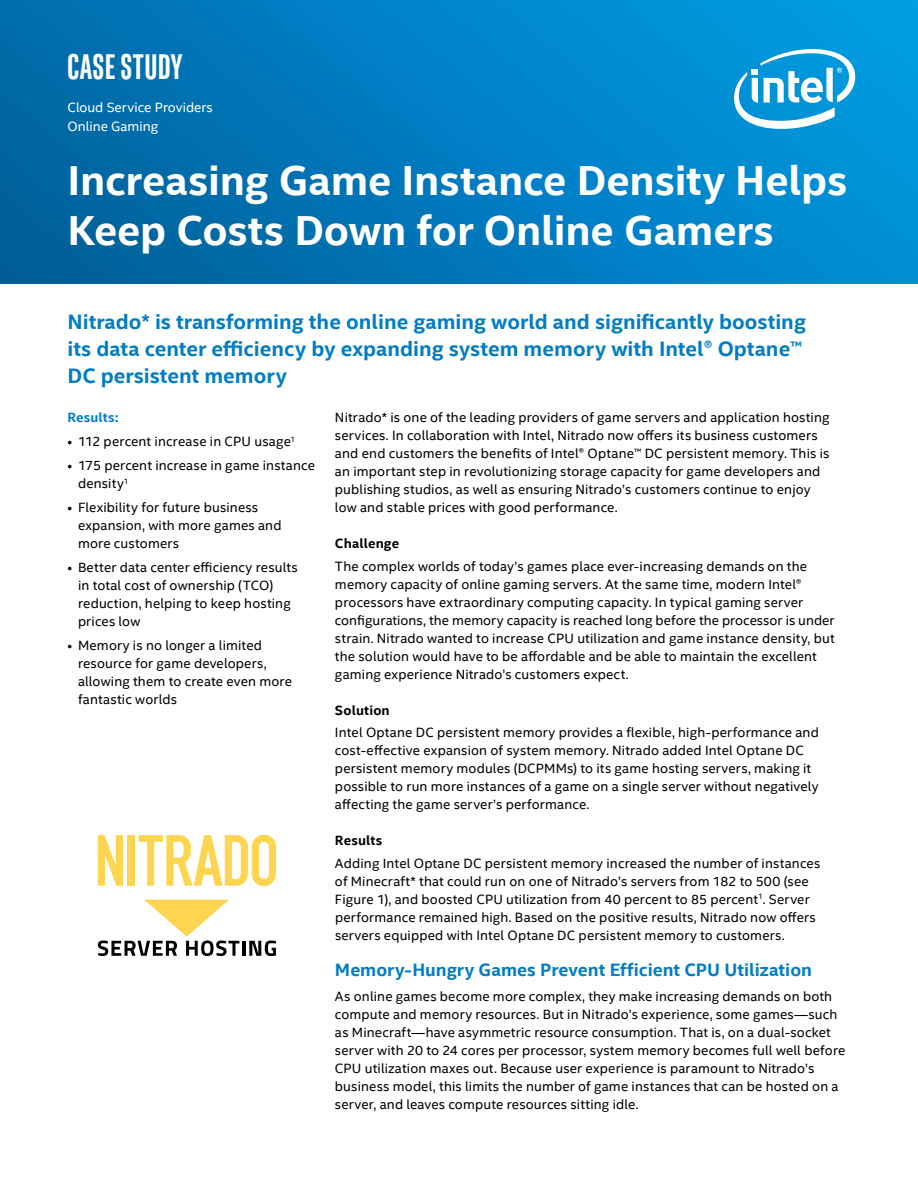
<style>
.page{position:relative;width:918px;height:1188px;background:#fff}
.page>*{position:absolute;margin:0;border:0;box-sizing:border-box;transform-origin:0 0}
.t1{font:700 42px/50.4px "Intel Clear";letter-spacing:-.005em;color:#fff}
.t2{font:700 36px "Intel Clear Pro";letter-spacing:.025em;color:#fff}
.t3{font:700 21px/27px "Intel Clear";color:#007dc5}
.t4{font:700 18px "Intel Clear";color:#007dc5}
.t5{font:13.5px/18px "Intel Clear";letter-spacing:.01em;color:#000}
.t6{font:13.5px/19.5px "Intel Clear";color:#fff}
.t7{font:700 13.5px "Intel Clear";letter-spacing:.01em;color:#000}
.t8{font:700 13.5px "Intel Clear";letter-spacing:.01em;color:#007dc5}
</style>
<div class="page">
<div style="left:0;top:0;width:918px;height:284px;background:linear-gradient(to right,#0064a2,#0096df)"></div>
<svg style="left:732px;top:42px;width:126px;height:89px"></svg>
<svg style="left:98px;top:835px;width:25px;height:51px"></svg>
<div style="left:128px;top:835px;width:7px;height:51px;background:#fed551"></div>
<svg style="left:139px;top:835px;width:137px;height:51px"></svg>
<svg style="left:98px;top:900px;width:141px;height:56px"></svg>
<hr style="left:242px;top:941px;width:3px;height:15px;background:#000">
<svg style="left:249px;top:941px;width:27px;height:15px"></svg>
<h2 class="t2" style="left:68px;top:44px;width:117px">CASE STUDY</h2>
<p class="t6" style="left:68px;top:97px;width:147px">Cloud Service Providers<br>Online Gaming</p>
<h1 class="t1" style="left:68px;top:154px;width:781px">Increasing Game Instance Density Helps<br>Keep Costs Down for Online Gamers</h1>
<h3 class="t3" style="left:68px;top:307px;width:740px">Nitrado* is transforming the online gaming world and significantly boosting its data center efficiency by expanding system memory with Intel® Optane™<br>DC persistent memory</h3>
<p class="t8" style="left:68px;top:408px;width:52px">Results:</p>
<p class="t5" style="left:68px;top:432px;width:229px">• 112 percent increase in CPU usage<sup>1</sup></p>
<p class="t5" style="left:78px;top:456px;width:239px;text-indent:-11px">• 175 percent increase in game instance density<sup>1</sup></p>
<p class="t5" style="left:78px;top:498px;width:205px;text-indent:-11px">• Flexibility for future business expansion, with more games and more customers</p>
<p class="t5" style="left:78px;top:558px;width:221px;text-indent:-11px">• Better data center efficiency results in total cost of ownership (TCO) reduction, helping to keep hosting prices low</p>
<p class="t5" style="left:78px;top:636px;width:216px;text-indent:-11px">• Memory is no longer a limited resource for game developers, allowing them to create even more fantastic worlds</p>
<p class="t5" style="left:335px;top:408px;width:496px">Nitrado* is one of the leading providers of game servers and application hosting services. In collaboration with Intel, Nitrado now offers its business customers and end customers the benefits of Intel® Optane™ DC persistent memory. This is an important step in revolutionizing storage capacity for game developers and publishing studios, as well as ensuring Nitrado’s customers continue to enjoy low and stable prices with good performance.</p>
<p class="t7" style="left:335px;top:534px;width:66px">Challenge</p>
<p class="t5" style="left:335px;top:557px;width:501px">The complex worlds of today’s games place ever-increasing demands on the memory capacity of online gaming servers. At the same time, modern Intel® processors have extraordinary computing capacity. In typical gaming server configurations, the memory capacity is reached long before the processor is under strain. Nitrado wanted to increase CPU utilization and game instance density, but the solution would have to be affordable and be able to maintain the excellent gaming experience Nitrado’s customers expect.</p>
<p class="t7" style="left:335px;top:701px;width:56px">Solution</p>
<p class="t5" style="left:335px;top:723px;width:485px">Intel Optane DC persistent memory provides a flexible, high-performance and cost-effective expansion of system memory. Nitrado added Intel Optane DC persistent memory modules (DCPMMs) to its game hosting servers, making it possible to run more instances of a game on a single server without negatively affecting the game server’s performance.</p>
<p class="t7" style="left:335px;top:831px;width:49px">Results</p>
<p class="t5" style="left:335px;top:853px;width:487px">Adding Intel Optane DC persistent memory increased the number of instances of Minecraft* that could run on one of Nitrado’s servers from 182 to 500 (see Figure 1), and boosted CPU utilization from 40 percent to 85 percent<sup>1</sup>. Server performance remained high. Based on the positive results, Nitrado now offers servers equipped with Intel Optane DC persistent memory to customers.</p>
<h3 class="t4" style="left:335px;top:957px;width:479px">Memory-Hungry Games Prevent Efficient CPU Utilization</h3>
<p class="t5" style="left:335px;top:987px;width:512px">As online games become more complex, they make increasing demands on both compute and memory resources. But in Nitrado’s experience, some games—such as Minecraft—have asymmetric resource consumption. That is, on a dual-socket server with 20 to 24 cores per processor, system memory becomes full well before CPU utilization maxes out. Because user experience is paramount to Nitrado’s business model, this limits the number of game instances that can be hosted on a server, and leaves compute resources sitting idle.</p>
</div>
